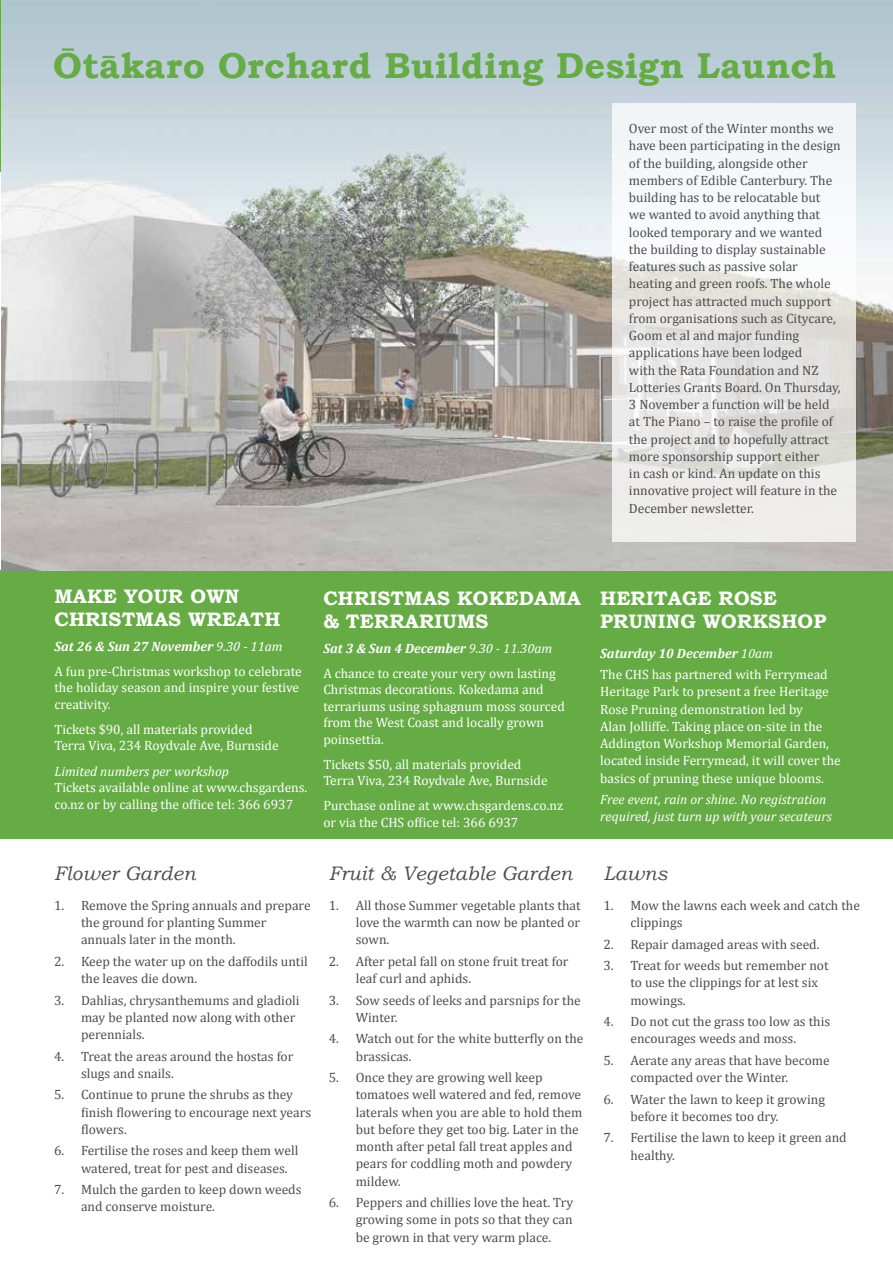
<style>
.page{position:relative;width:893px;height:1263px;background:#fff}
.page>*{position:absolute;margin:0;border:0;box-sizing:border-box;transform-origin:0 0}
.t1{font:700 36px "Bookman Old Style";letter-spacing:.01em;color:#66ac44}
.t2{font:700 19.5px/22.5px "Bookman Old Style";letter-spacing:.01em;color:#fff}
.t3{font:italic 19.5px "Bookman Old Style";letter-spacing:.01em;color:#4d4d4f}
.t4{font:13.5px/17.2px "Cambria";color:#4d4d4f}
.t5{font:13.5px/16.5px "Cambria";color:#fff}
.t6{font:italic 13.5px/17.2px "Cambria";color:#fff}
.s1{font-weight:700;font-style:italic}
.s2{font-style:italic}
</style>
<div class="page">
<div style="left:0;top:570px;width:893px;height:269px;background:#66ac44"></div>
<img style="left:1px;top:0;width:892px;height:570px">
<svg style="left:612px;top:103px;width:244px;height:439px"></svg>
<svg style="left:62px;top:48px;width:12px;height:3px"></svg>
<svg style="left:102px;top:56px;width:13px;height:2px"></svg>
<h1 class="t1" style="left:53px;top:45px;width:785px">Otakaro Orchard Building Design Launch</h1>
<p class="t4" style="left:629px;top:120px;width:213px">Over most of the Winter months we have been participating in the design of the building, alongside other members of Edible Canterbury. The building has to be relocatable but we wanted to avoid anything that looked temporary and we wanted the building to display sustainable features such as passive solar heating and green roofs. The whole project has attracted much support from organisations such as Citycare, Goom et al and major funding applications have been lodged<br>with the Rata Foundation and NZ Lotteries Grants Board. On Thursday, 3 November a function will be held at The Piano – to raise the profile of the project and to hopefully attract more sponsorship support either<br>in cash or kind. An update on this innovative project will feature in the December newsletter.</p>
<h2 class="t2" style="left:54px;top:585px;width:228px">MAKE YOUR OWN<br>CHRISTMAS WREATH</h2>
<p class="t5" style="left:54px;top:634px;width:249px;line-height:25px"><span class="s1">Sat 26 &amp; Sun 27 November</span> <span class="s2">9.30 - 11am<br></span>A fun pre-Christmas workshop to celebrate</p>
<p class="t5" style="left:54px;top:679px;width:246px">the holiday season and inspire your festive creativity.</p>
<p class="t5" style="left:54px;top:721px;width:226px">Tickets $90, all materials provided<br>Terra Viva, 234 Roydvale Ave, Burnside</p>
<p class="t6" style="left:54px;top:762px;width:176px">Limited numbers per workshop</p>
<p class="t5" style="left:54px;top:779px;width:254px">Tickets available online at www.chsgardens. co.nz or by calling the office tel: 366 6937</p>
<h2 class="t2" style="left:323px;top:587px;width:259px">CHRISTMAS KOKEDAMA &amp; TERRARIUMS</h2>
<p class="t5" style="left:323px;top:635px;width:234px;line-height:25px"><span class="s1">Sat 3 &amp; Sun 4 December</span> <span class="s2">9.30 - 11.30am<br></span>A chance to create your very own lasting</p>
<p class="t5" style="left:323px;top:681px;width:243px">Christmas decorations. Kokedama and terrariums using sphagnum moss sourced from the West Coast and locally grown poinsettia.</p>
<p class="t5" style="left:323px;top:756px;width:226px">Tickets $50, all materials provided<br>Terra Viva, 234 Roydvale Ave, Burnside</p>
<p class="t5" style="left:323px;top:797px;width:241px">Purchase online at www.chsgardens.co.nz or via the CHS office tel: 366 6937</p>
<h2 class="t3" style="left:54px;top:862px;width:143px">Flower Garden</h2>
<p class="t4" style="left:81px;top:896px;width:231px;text-indent:-27px">1. Remove the Spring annuals and prepare the ground for planting Summer annuals later in the month.</p>
<p class="t4" style="left:81px;top:952px;width:228px;text-indent:-27px">2. Keep the water up on the daffodils until the leaves die down.</p>
<p class="t4" style="left:81px;top:991px;width:220px;text-indent:-27px">3. Dahlias, chrysanthemums and gladioli may be planted now along with other perennials.</p>
<p class="t4" style="left:81px;top:1047px;width:214px;text-indent:-27px">4. Treat the areas around the hostas for slugs and snails.</p>
<p class="t4" style="left:81px;top:1086px;width:232px;text-indent:-27px">5. Continue to prune the shrubs as they finish flowering to encourage next years flowers.</p>
<p class="t4" style="left:81px;top:1142px;width:219px;text-indent:-27px">6. Fertilise the roses and keep them well watered, treat for pest and diseases.</p>
<p class="t4" style="left:81px;top:1181px;width:222px;text-indent:-27px">7. Mulch the garden to keep down weeds and conserve moisture.</p>
<h2 class="t3" style="left:329px;top:862px;width:245px">Fruit &amp; Vegetable Garden</h2>
<p class="t4" style="left:356px;top:896px;width:226px;text-align:justify;text-indent:-27px">1. All those Summer vegetable plants that love the warmth can now be planted or sown.</p>
<p class="t4" style="left:356px;top:952px;width:214px;text-indent:-27px">2. After petal fall on stone fruit treat for leaf curl and aphids.</p>
<p class="t4" style="left:356px;top:991px;width:227px;text-indent:-27px">3. Sow seeds of leeks and parsnips for the<br>Winter.</p>
<p class="t4" style="left:356px;top:1030px;width:229px;text-indent:-27px">4. Watch out for the white butterfly on the brassicas.</p>
<p class="t4" style="left:356px;top:1069px;width:228px;text-indent:-27px">5. Once they are growing well keep tomatoes well watered and fed, remove laterals when you are able to hold them but before they get too big. Later in the month after petal fall treat apples and pears for coddling moth and powdery mildew.</p>
<p class="t4" style="left:356px;top:1194px;width:219px;text-align:justify;text-indent:-27px">6. Peppers and chillies love the heat. Try growing some in pots so that they can be grown in that very warm place.</p>
<h2 class="t2" style="left:600px;top:587px;width:228px">HERITAGE ROSE<br>PRUNING WORKSHOP</h2>
<p class="t5" style="left:600px;top:642px;width:229px;line-height:21.5px"><span class="s1">Saturday 10 December</span> <span class="s2">10am<br></span>The CHS has partnered with Ferrymead</p>
<p class="t5" style="left:600px;top:683px;width:242px;line-height:17.2px">Heritage Park to present a free Heritage Rose Pruning demonstration led by<br>Alan Jolliffe. Taking place on-site in the Addington Workshop Memorial Garden, located inside Ferrymead, it will cover the basics of pruning these unique blooms.</p>
<p class="t6" style="left:600px;top:790px;width:233px">Free event, rain or shine. No registration required, just turn up with your secateurs</p>
<h2 class="t3" style="left:603px;top:862px;width:65px">Lawns</h2>
<p class="t4" style="left:630px;top:896px;width:231px;text-indent:-27px">1. Mow the lawns each week and catch the clippings</p>
<p class="t4" style="left:603px;top:935px;width:218px">2. Repair damaged areas with seed.</p>
<p class="t4" style="left:630px;top:957px;width:200px;text-indent:-27px">3. Treat for weeds but remember not to use the clippings for at lest six mowings.</p>
<p class="t4" style="left:603px;top:1013px;width:228px;text-align:center">4. Do not cut the grass too low as this encourages weeds and moss.</p>
<p class="t4" style="left:630px;top:1051px;width:201px;text-indent:-27px">5. Aerate any areas that have become compacted over the Winter.</p>
<p class="t4" style="left:630px;top:1090px;width:196px;text-indent:-27px">6. Water the lawn to keep it growing before it becomes too dry.</p>
<p class="t4" style="left:630px;top:1129px;width:218px;text-indent:-27px">7. Fertilise the lawn to keep it green and healthy.</p>
</div>
